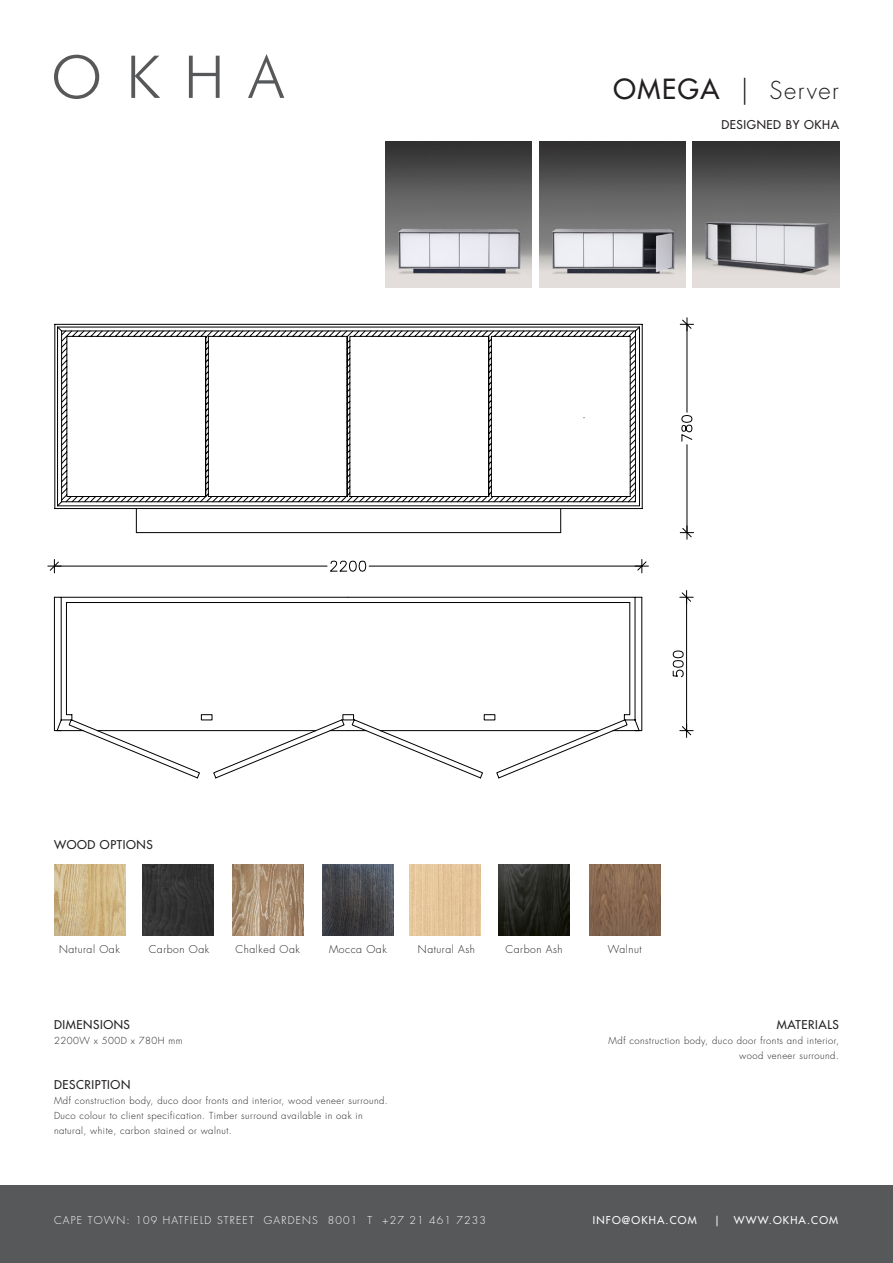
<style>
.page{position:relative;width:893px;height:1263px;background:#fff}
.page>*{position:absolute;margin:0;border:0;box-sizing:border-box;transform-origin:0 0}
.t1{font:300 24px "Futura Std";letter-spacing:.06em;color:#231f20}
.t2{font:500 11.85px "Futura Std";letter-spacing:.05em;color:#231f20}
.t3{font:300 10.5px "Futura Std";letter-spacing:.05em;color:#231f20}
.t4{font:300 10.5px "Futura Std";letter-spacing:.11em;color:#fff}
.t5{font:500 10.5px "Futura Std";letter-spacing:.11em;color:#fff}
.t6{font:300 9.45px/15px "Futura Std";letter-spacing:.05em;color:#231f20}
.s1{font-weight:500;font-size:27px}
.s2{font-size:27px}
</style>
<div class="page">
<div style="left:0;top:1185px;width:893px;height:78px;background:#57585a"></div>
<svg style="left:54px;top:54px;width:230px;height:45px"></svg>
<img style="left:386px;top:142px;width:146px;height:146px">
<img style="left:539px;top:142px;width:146px;height:146px">
<img style="left:693px;top:142px;width:146px;height:146px">
<svg style="left:483px;top:596px;width:159px;height:135px"></svg>
<hr style="left:686px;top:597px;width:1px;height:133px;background:#000">
<svg style="left:680px;top:724px;width:13px;height:13px"></svg>
<svg style="left:680px;top:590px;width:13px;height:14px"></svg>
<svg style="left:672px;top:650px;width:12px;height:28px"></svg>
<hr style="left:369px;top:566px;width:272px;height:1px;background:#000">
<hr style="left:55px;top:566px;width:272px;height:1px;background:#000">
<svg style="left:330px;top:560px;width:36px;height:12px"></svg>
<svg style="left:48px;top:559px;width:13px;height:14px"></svg>
<svg style="left:635px;top:559px;width:13px;height:14px"></svg>
<svg style="left:496px;top:719px;width:132px;height:60px"></svg>
<svg style="left:54px;top:596px;width:429px;height:183px"></svg>
<hr style="left:54px;top:324px;width:1px;height:184px;background:#000">
<hr style="left:55px;top:508px;width:587px;height:1px;background:#000">
<hr style="left:136px;top:532px;width:425px;height:1px;background:#000">
<hr style="left:642px;top:324px;width:1px;height:184px;background:#000">
<hr style="left:55px;top:324px;width:587px;height:1px;background:#000">
<svg style="left:57px;top:326px;width:583px;height:181px"></svg>
<svg style="left:136px;top:509px;width:1px;height:23px"></svg>
<svg style="left:560px;top:509px;width:1px;height:23px"></svg>
<hr style="left:687px;top:445px;width:1px;height:87px;background:#000">
<hr style="left:687px;top:325px;width:1px;height:87px;background:#000">
<svg style="left:681px;top:415px;width:12px;height:27px"></svg>
<svg style="left:680px;top:318px;width:14px;height:13px"></svg>
<svg style="left:680px;top:526px;width:14px;height:13px"></svg>
<img style="left:322px;top:864px;width:71px;height:72px">
<img style="left:54px;top:864px;width:71px;height:72px">
<img style="left:142px;top:864px;width:71px;height:72px">
<img style="left:410px;top:864px;width:71px;height:72px">
<img style="left:589px;top:864px;width:71px;height:72px">
<img style="left:232px;top:864px;width:71px;height:72px">
<img style="left:499px;top:864px;width:71px;height:72px">
<p class="t1" style="left:613px;top:76px;width:227px"><span class="s1">OMEGA</span> <span class="s2">|</span> Server</p>
<p class="t2" style="left:721px;top:117px;width:119px">DESIGNED BY OKHA</p>
<p class="t2" style="left:54px;top:837px;width:100px">WOOD OPTIONS</p>
<p class="t3" style="left:59px;top:943px;width:62px">Natural Oak</p>
<p class="t3" style="left:149px;top:943px;width:62px">Carbon Oak</p>
<p class="t3" style="left:235px;top:943px;width:66px">Chalked Oak</p>
<p class="t3" style="left:329px;top:943px;width:59px">Mocca Oak</p>
<p class="t3" style="left:418px;top:943px;width:59px">Natural Ash</p>
<p class="t3" style="left:505px;top:943px;width:59px">Carbon Ash</p>
<p class="t3" style="left:608px;top:943px;width:35px">Walnut</p>
<p class="t2" style="left:54px;top:1017px;width:77px">DIMENSIONS</p>
<p class="t6" style="left:54px;top:1033px;width:130px">2200W x 500D x 780H mm</p>
<p class="t2" style="left:54px;top:1077px;width:78px">DESCRIPTION</p>
<p class="t6" style="left:54px;top:1093px;width:335px">Mdf construction body, duco door fronts and interior, wood veneer surround.<br>Duco colour to client specification. Timber surround available in oak in</p>
<p class="t6" style="left:54px;top:1123px;width:179px">natural, white, carbon stained or walnut.</p>
<p class="t2" style="left:777px;top:1017px;width:64px">MATERIALS</p>
<p class="t6" style="left:609px;top:1033px;width:232px">Mdf construction body, duco door fronts and interior,</p>
<p class="t6" style="left:739px;top:1048px;width:101px">wood veneer surround.</p>
<p class="t4" style="left:54px;top:1214px;width:434px">CAPE TOWN: 109 HATFIELD STREET GARDENS 8001 T +27 21 461 7233</p>
<p class="t5" style="left:593px;top:1214px;width:105px">INFO@OKHA.COM</p>
<p class="t5" style="left:714px;top:1214px;width:7px">|</p>
<p class="t5" style="left:734px;top:1214px;width:106px">WWW.OKHA.COM</p>
</div>
